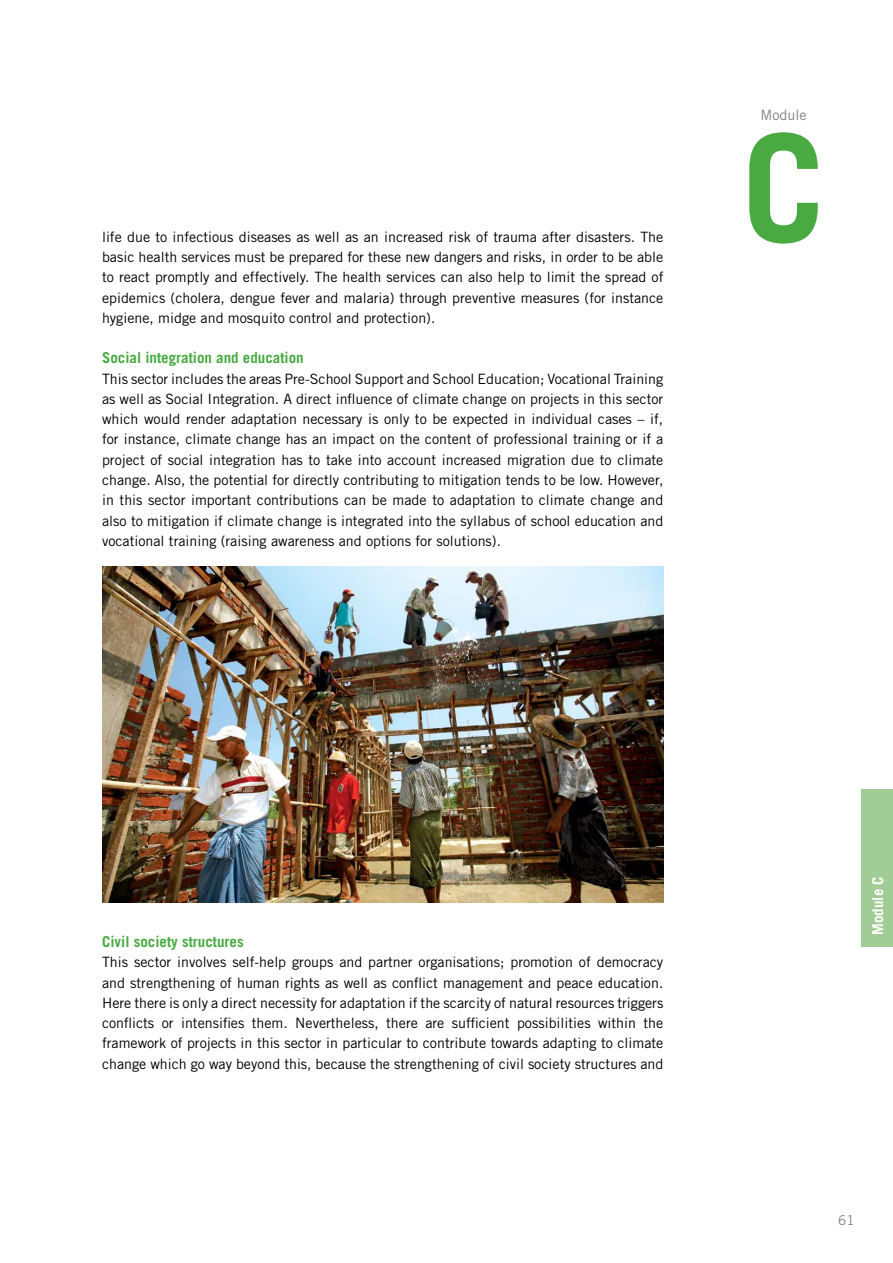
<style>
.page{position:relative;width:893px;height:1263px;background:#fff}
.page>*{position:absolute;margin:0;border:0;box-sizing:border-box;transform-origin:0 0}
.t1{font:700 150px "Trade Gothic";color:#49aa42}
.t2{font:700 15px "Trade Gothic";color:#49aa42}
.t3{font:700 15px "Trade Gothic";color:#fff}
.t4{font:14.25px/20.2px "Trade Gothic";color:#000;text-align:justify}
.t5{font:14.25px "Trade Gothic";color:#807f83}
.t6{font:13.5px "Trade Gothic";color:#807f83}
</style>
<div class="page">
<img style="left:102px;top:567px;width:561px;height:336px">
<div style="left:861px;top:789px;width:32px;height:158px;background:#a2cc95"></div>
<p class="t4" style="left:102px;top:227px;width:563px">life due to infectious diseases as well as an increased risk of trauma after disasters. The basic health services must be prepared for these new dangers and risks, in order to be able to react promptly and effectively. The health services can also help to limit the spread of epidemics (cholera, dengue fever and malaria) through preventive measures (for instance hygiene, midge and mosquito control and protection).</p>
<p class="t2" style="left:102px;top:349px;width:203px">Social integration and education</p>
<p class="t4" style="left:102px;top:368px;width:563px">This sector includes the areas Pre-School Support and School Education; Vocational Training as well as Social Integration. A direct influence of climate change on projects in this sector which would render adaptation necessary is only to be expected in individual cases – if, for instance, climate change has an impact on the content of professional training or if a project of social integration has to take into account increased migration due to climate change. Also, the potential for directly contributing to mitigation tends to be low. However, in this sector important contributions can be made to adaptation to climate change and also to mitigation if climate change is integrated into the syllabus of school education and vocational training (raising awareness and options for solutions).</p>
<p class="t5" style="left:760px;top:106px;width:47px">Module</p>
<h1 class="t1" style="left:742px;top:96px;width:85px">C</h1>
<p class="t2" style="left:102px;top:932px;width:143px">Civil society structures</p>
<p class="t4" style="left:102px;top:952px;width:563px">This sector involves self-help groups and partner organisations; promotion of democracy and strengthening of human rights as well as conflict management and peace education.<br>Here there is only a direct necessity for adaptation if the scarcity of natural resources triggers conflicts or intensifies them. Nevertheless, there are sufficient possibilities within the framework of projects in this sector in particular to contribute towards adapting to climate change which go way beyond this, because the strengthening of civil society structures and</p>
<p class="t3" style="left:868px;top:935px;width:60px;rotate:-90deg">Module C</p>
<p class="t6" style="left:838px;top:1211px;width:18px">61</p>
</div>
